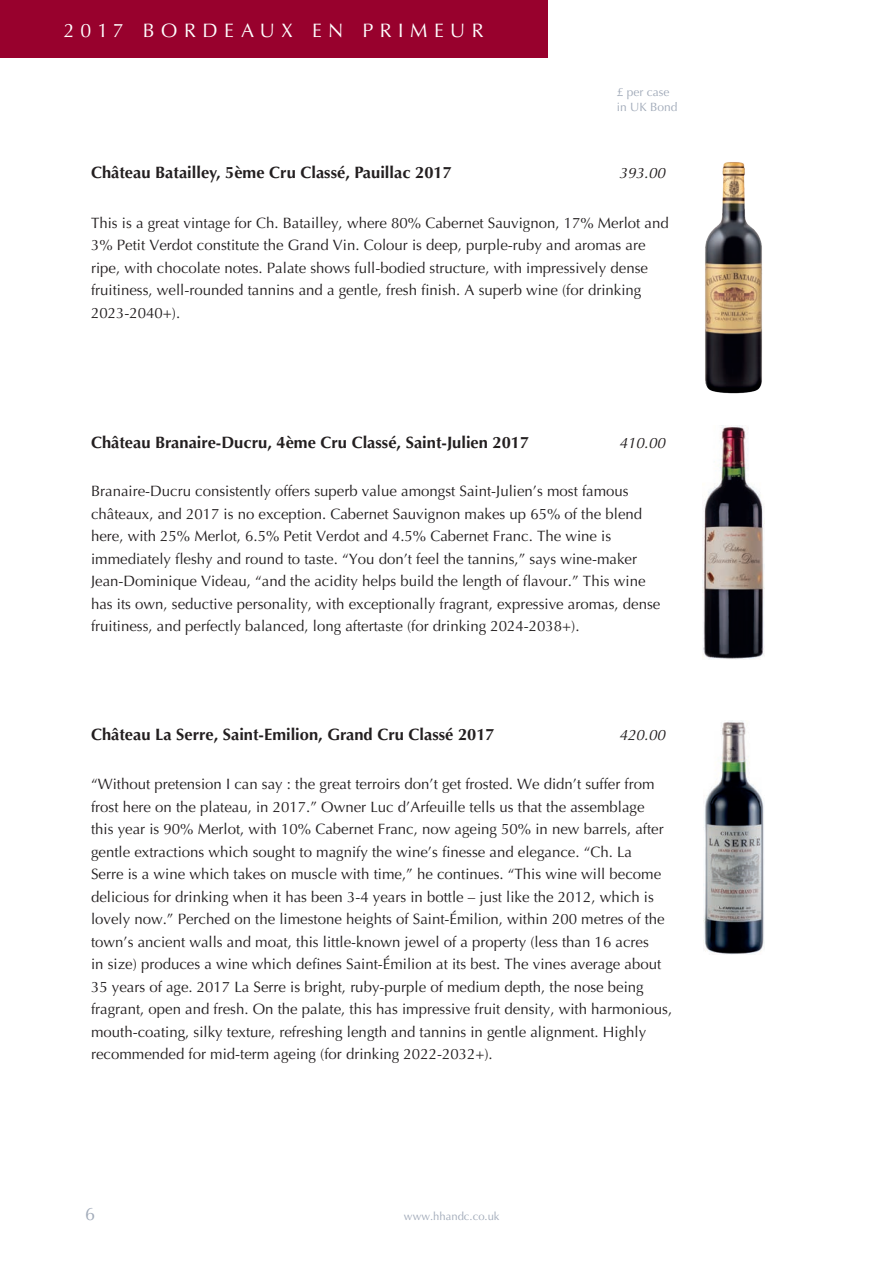
<style>
.page{position:relative;width:893px;height:1263px;background:#fff}
.page>*{position:absolute;margin:0;border:0;box-sizing:border-box;transform-origin:0 0}
.t1{font:19.5px "Optima";letter-spacing:.33em;color:#fff}
.t2{font:18px "Optima";color:#a1aab9}
.t3{font:700 16.5px "Optima";color:#231f20}
.t4{font:15px/22.5px "Optima";color:#231f20}
.t5{font:italic 15px "Optima";color:#231f20}
.t6{font:12px/14.4px "Optima";color:#a1aab9}
.t7{font:11.25px "Optima";color:#a1aab9}
</style>
<div class="page">
<div style="left:0;top:0;width:547px;height:58px;background:#98012d"></div>
<img style="left:703px;top:720px;width:61px;height:234px">
<img style="left:703px;top:426px;width:61px;height:233px">
<img style="left:705px;top:162px;width:57px;height:232px">
<h1 class="t1" style="left:64px;top:19px;width:421px">2017 BORDEAUX EN PRIMEUR</h1>
<p class="t6" style="left:617px;top:85px;width:62px">£ per case in UK Bond</p>
<p class="t3" style="left:91px;top:163px;width:362px">Château Batailley, 5ème Cru Classé, Pauillac 2017</p>
<p class="t5" style="left:619px;top:165px;width:47px">393.00</p>
<p class="t4" style="left:91px;top:212px;width:579px">This is a great vintage for Ch. Batailley, where 80% Cabernet Sauvignon, 17% Merlot and 3% Petit Verdot constitute the Grand Vin. Colour is deep, purple-ruby and aromas are ripe, with chocolate notes. Palate shows full-bodied structure, with impressively dense fruitiness, well-rounded tannins and a gentle, fresh finish. A superb wine (for drinking 2023-2040+).</p>
<p class="t3" style="left:91px;top:433px;width:440px">Château Branaire-Ducru, 4ème Cru Classé, Saint-Julien 2017</p>
<p class="t5" style="left:619px;top:434px;width:47px">410.00</p>
<p class="t4" style="left:91px;top:480px;width:571px">Branaire-Ducru consistently offers superb value amongst Saint-Julien’s most famous châteaux, and 2017 is no exception. Cabernet Sauvignon makes up 65% of the blend here, with 25% Merlot, 6.5% Petit Verdot and 4.5% Cabernet Franc. The wine is immediately fleshy and round to taste. “You don’t feel the tannins,” says wine-maker Jean-Dominique Videau, “and the acidity helps build the length of flavour.” This wine has its own, seductive personality, with exceptionally fragrant, expressive aromas, dense fruitiness, and perfectly balanced, long aftertaste (for drinking 2024-2038+).</p>
<p class="t3" style="left:91px;top:725px;width:405px">Château La Serre, Saint-Emilion, Grand Cru Classé 2017</p>
<p class="t5" style="left:619px;top:726px;width:47px">420.00</p>
<p class="t4" style="left:91px;top:773px;width:583px">“Without pretension I can say : the great terroirs don’t get frosted. We didn’t suffer from frost here on the plateau, in 2017.” Owner Luc d’Arfeuille tells us that the assemblage<br>this year is 90% Merlot, with 10% Cabernet Franc, now ageing 50% in new barrels, after gentle extractions which sought to magnify the wine’s finesse and elegance. “Ch. La<br>Serre is a wine which takes on muscle with time,” he continues. “This wine will become delicious for drinking when it has been 3-4 years in bottle – just like the 2012, which is lovely now.” Perched on the limestone heights of Saint-Émilion, within 200 metres of the town’s ancient walls and moat, this little-known jewel of a property (less than 16 acres<br>in size) produces a wine which defines Saint-Émilion at its best. The vines average about 35 years of age. 2017 La Serre is bright, ruby-purple of medium depth, the nose being fragrant, open and fresh. On the palate, this has impressive fruit density, with harmonious, mouth-coating, silky texture, refreshing length and tannins in gentle alignment. Highly recommended for mid-term ageing (for drinking 2022-2032+).</p>
<p class="t2" style="left:85px;top:1204px;width:12px">6</p>
<p class="t7" style="left:404px;top:1210px;width:97px">www.hhandc.co.uk</p>
</div>
